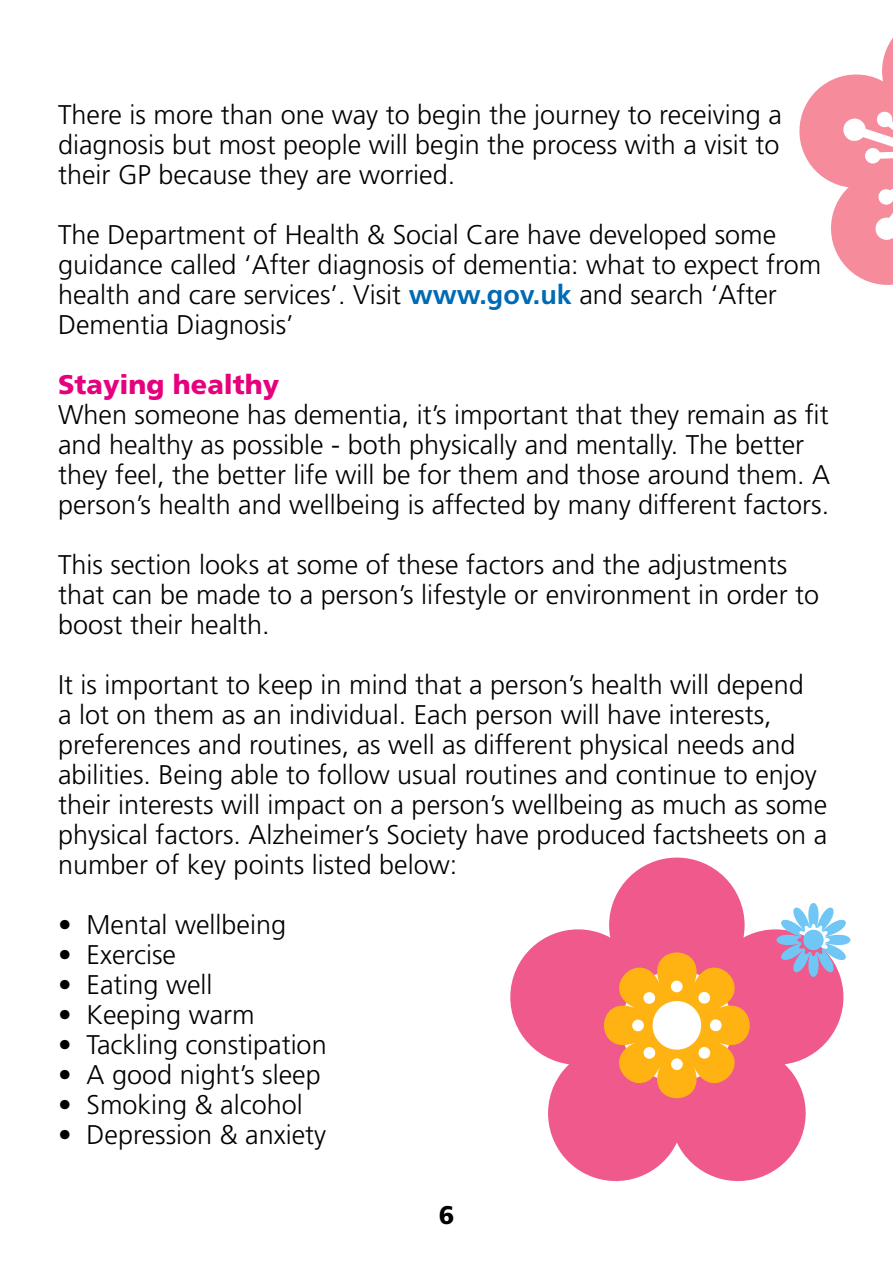
<style>
.page{position:relative;width:893px;height:1263px;background:#fff}
.page>*{position:absolute;margin:0;border:0;box-sizing:border-box;transform-origin:0 0}
.t1{font:300 27px/30px "Frutiger";color:#000}
.t2{font:900 27px "Frutiger";color:#e6007d}
.t3{font:900 25.5px "Frutiger";color:#000}
.s1{font-weight:700;color:#006ab4}
</style>
<div class="page">
<svg style="left:510px;top:857px;width:334px;height:325px;fill:#f0598c"></svg>
<svg style="left:593px;top:941px;width:168px;height:168px;background:#f78e65"></svg>
<svg style="left:825px;top:928px;width:34px;height:24px"></svg>
<svg style="left:768px;top:928px;width:33px;height:24px"></svg>
<svg style="left:817px;top:895px;width:42px;height:42px"></svg>
<svg style="left:802px;top:895px;width:23px;height:33px"></svg>
<svg style="left:768px;top:943px;width:42px;height:42px;background:#d073a5"></svg>
<svg style="left:768px;top:895px;width:42px;height:42px"></svg>
<svg style="left:802px;top:952px;width:23px;height:33px"></svg>
<svg style="left:817px;top:943px;width:42px;height:42px"></svg>
<div style="left:803px;top:930px;width:21px;height:20px;background:#70c7f5;border-radius:50%"></div>
<svg style="left:799px;top:38px;width:94px;height:247px"></svg>
<p class="t1" style="left:58px;top:100px;width:725px;text-align:justify">There is more than one way to begin the journey to receiving a diagnosis but most people will begin the process with a visit to their GP because they are worried.</p>
<p class="t1" style="left:58px;top:220px;width:765px">The Department of Health &amp; Social Care have developed some guidance called ‘After diagnosis of dementia: what to expect from health and care services’. Visit <span class="s1">www.gov.uk</span> and search ‘After Dementia Diagnosis’</p>
<p class="t2" style="left:58px;top:368px;width:223px">Staying healthy</p>
<p class="t1" style="left:58px;top:400px;width:774px">When someone has dementia, it’s important that they remain as fit and healthy as possible - both physically and mentally. The better they feel, the better life will be for them and those around them. A person’s health and wellbeing is affected by many different factors.</p>
<p class="t1" style="left:58px;top:550px;width:763px">This section looks at some of these factors and the adjustments that can be made to a person’s lifestyle or environment in order to boost their health.</p>
<p class="t1" style="left:58px;top:670px;width:771px">It is important to keep in mind that a person’s health will depend<br>a lot on them as an individual. Each person will have interests, preferences and routines, as well as different physical needs and abilities. Being able to follow usual routines and continue to enjoy their interests will impact on a person’s wellbeing as much as some physical factors. Alzheimer’s Society have produced factsheets on a number of key points listed below:</p>
<p class="t1" style="left:58px;top:910px;width:230px">• Mental wellbeing</p>
<p class="t1" style="left:58px;top:940px;width:119px">• Exercise</p>
<p class="t1" style="left:58px;top:970px;width:156px">• Eating well</p>
<p class="t1" style="left:58px;top:1000px;width:198px">• Keeping warm</p>
<p class="t1" style="left:58px;top:1030px;width:270px">• Tackling constipation</p>
<p class="t1" style="left:58px;top:1060px;width:264px">• A good night’s sleep</p>
<p class="t1" style="left:58px;top:1090px;width:246px">• Smoking &amp; alcohol</p>
<p class="t1" style="left:58px;top:1120px;width:270px">• Depression &amp; anxiety</p>
<p class="t3" style="left:439px;top:1200px;width:17px">6</p>
</div>
